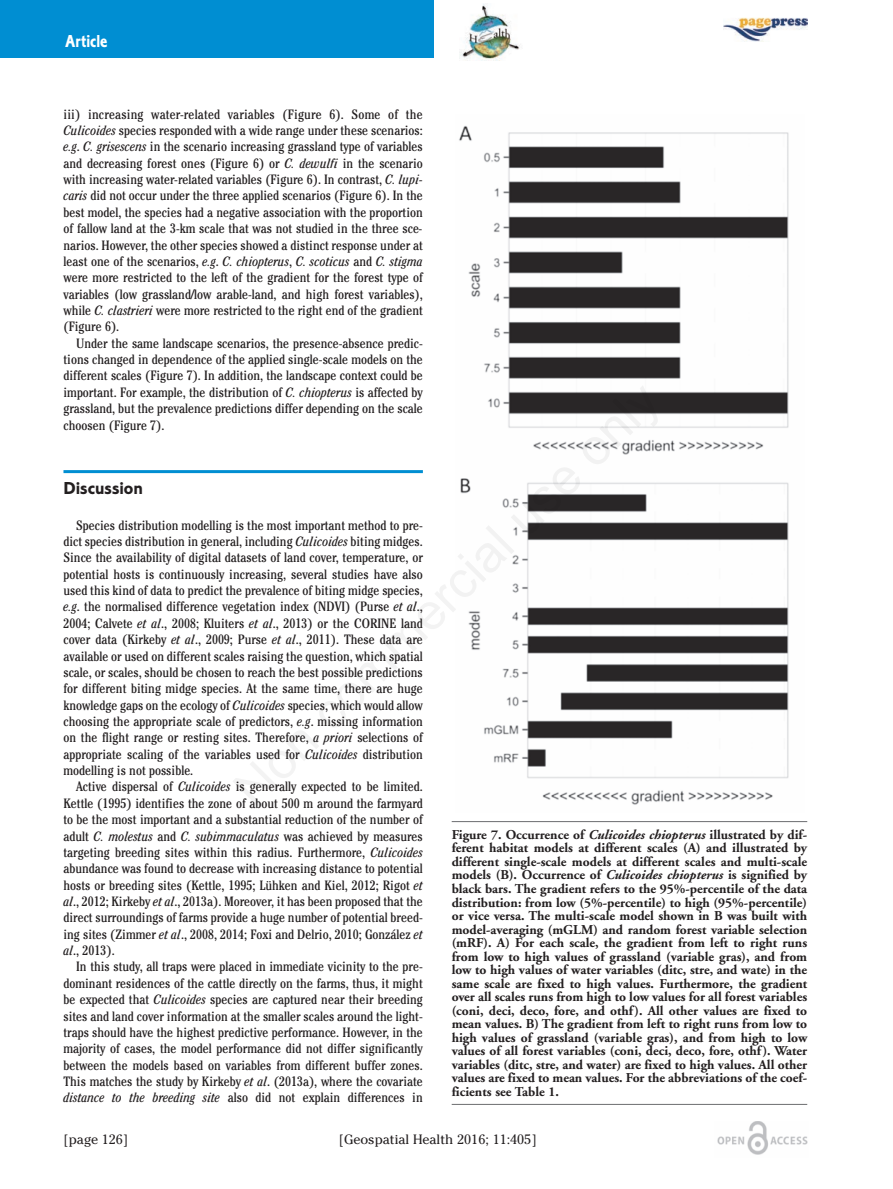
<style>
.page{position:relative;width:893px;height:1189px;background:#fff}
.page>*{position:absolute;margin:0;border:0;box-sizing:border-box;transform-origin:0 0}
.t1{font:18px "Corinthian Bold Plain";color:#231f20}
.t2{font:18px "Corinthian Bold Condensed Plain";color:#fff}
.t3{font:condensed 13.5px/16.4px "Cheltenham";color:#231f20;text-align:justify}
.t4{font:700 13.5px/13.5px "Adobe Garamond";color:#231f20;text-align:justify}
.t5{font:13.5px "Cheltenham";color:#231f20}
.s1{font-style:italic}
</style>
<div class="page">
<div style="left:0;top:0;width:433px;height:58px;background:#008ed2"></div>
<hr style="left:63px;top:470px;width:360px;height:3px;background:#008ed2">
<img style="left:717px;top:1121px;width:91px;height:34px">
<img style="left:723px;top:17px;width:84px;height:24px">
<img style="left:459px;top:4px;width:61px;height:56px">
<hr style="left:452px;top:821px;width:355px;height:1px;background:#6c6d70">
<hr style="left:452px;top:1104px;width:355px;height:1px;background:#6c6d70">
<img style="left:459px;top:126px;width:330px;height:679px">
<h1 class="t2" style="left:65px;top:35px;width:44px">Article</h1>
<p class="t3" style="left:63px;top:107px;width:361px">iii) increasing water-related variables (Figure 6). Some of the <span class="s1">Culicoides</span> species responded with a wide range under these scenarios: <span class="s1">e.g</span>. <span class="s1">C. grisescens</span> in the scenario increasing grassland type of variables and decreasing forest ones (Figure 6) or <span class="s1">C. dewulfi</span> in the scenario with increasing water-related variables (Figure 6). In contrast, <span class="s1">C. lupi&shy;caris</span> did not occur under the three applied scenarios (Figure 6). In the best model, the species had a negative association with the proportion of fallow land at the 3-km scale that was not studied in the three sce&shy;narios. However, the other species showed a distinct response under at least one of the scenarios, <span class="s1">e.g</span>. <span class="s1">C. chiopterus</span>, <span class="s1">C. scoticus</span> and <span class="s1">C. stigma </span>were more restricted to the left of the gradient for the forest type of variables (low grassland/low arable-land, and high forest variables), while <span class="s1">C. clastrieri</span> were more restricted to the right end of the gradient (Figure 6).</p>
<p class="t3" style="left:63px;top:336px;width:361px;text-indent:13px">Under the same landscape scenarios, the presence-absence predic&shy;tions changed in dependence of the applied single-scale models on the different scales (Figure 7). In addition, the landscape context could be important. For example, the distribution of <span class="s1">C. chiopterus</span> is affected by grassland, but the prevalence predictions differ depending on the scale choosen (Figure 7).</p>
<h1 class="t1" style="left:63px;top:482px;width:81px">Discussion</h1>
<p class="t3" style="left:63px;top:518px;width:361px;text-indent:13px">Species distribution modelling is the most important method to pre&shy;dict species distribution in general, including <span class="s1">Culicoides</span> biting midges.<br>Since the availability of digital datasets of land cover, temperature, or potential hosts is continuously increasing, several studies have also used this kind of data to predict the prevalence of biting midge species, <span class="s1">e.g</span>. the normalised difference vegetation index (NDVI) (Purse <span class="s1">et al</span>., 2004; Calvete <span class="s1">et al</span>., 2008; Kluiters <span class="s1">et al</span>., 2013) or the CORINE land cover data (Kirkeby <span class="s1">et al</span>., 2009; Purse <span class="s1">et al</span>., 2011). These data are available or used on different scales raising the question, which spatial scale, or scales, should be chosen to reach the best possible predictions for different biting midge species. At the same time, there are huge knowledge gaps on the ecology of <span class="s1">Culicoides</span> species, which would allow choosing the appropriate scale of predictors, <span class="s1">e.g</span>. missing information on the flight range or resting sites. Therefore, <span class="s1">a priori</span> selections of appropriate scaling of the variables used for <span class="s1">Culicoides</span> distribution modelling is not possible.</p>
<p class="t3" style="left:63px;top:780px;width:361px;text-indent:13px">Active dispersal of <span class="s1">Culicoides</span> is generally expected to be limited.<br>Kettle (1995) identifies the zone of about 500 m around the farmyard to be the most important and a substantial reduction of the number of adult <span class="s1">C. molestus</span> and <span class="s1">C. subimmaculatus</span> was achieved by measures targeting breeding sites within this radius. Furthermore, <span class="s1">Culicoides </span>abundance was found to decrease with increasing distance to potential hosts or breeding sites (Kettle, 1995; Lühken and Kiel, 2012; Rigot <span class="s1">et al</span>., 2012; Kirkeby <span class="s1">et al</span>., 2013a). Moreover, it has been proposed that the direct surroundings of farms provide a huge number of potential breed&shy;ing sites (Zimmer <span class="s1">et al</span>., 2008, 2014; Foxi and Delrio, 2010; González <span class="s1">et al</span>., 2013).</p>
<p class="t3" style="left:63px;top:960px;width:361px;text-indent:13px">In this study, all traps were placed in immediate vicinity to the pre&shy;dominant residences of the cattle directly on the farms, thus, it might be expected that <span class="s1">Culicoides</span> species are captured near their breeding sites and land cover information at the smaller scales around the light&shy;traps should have the highest predictive performance. However, in the majority of cases, the model performance did not differ significantly between the models based on variables from different buffer zones.<br>This matches the study by Kirkeby <span class="s1">et al</span>. (2013a), where the covariate <span class="s1">distance to the breeding site</span> also did not explain differences in</p>
<p class="t4" style="left:452px;top:829px;width:357px">Figure 7. Occurrence of <span class="s1">Culicoides chiopterus</span> illustrated by dif&shy;ferent habitat models at different scales (A) and illustrated by different single-scale models at different scales and multi-scale models (B). Occurrence of <span class="s1">Culicoides chiopterus</span> is signified by black bars. The gradient refers to the 95%-percentile of the data distribution: from low (5%-percentile) to high (95%-percentile) or vice versa. The multi-scale model shown in B was built with model-averaging (mGLM) and random forest variable selection (mRF). A) For each scale, the gradient from left to right runs from low to high values of grassland (variable gras), and from low to high values of water variables (ditc, stre, and wate) in the same scale are fixed to high values. Furthermore, the gradient over all scales runs from high to low values for all forest variables (coni, deci, deco, fore, and othf). All other values are fixed to mean values. B) The gradient from left to right runs from low to high values of grassland (variable gras), and from high to low values of all forest variables (coni, deci, deco, fore, othf). Water variables (ditc, stre, and water) are fixed to high values. All other values are fixed to mean values. For the abbreviations of the coef&shy;ficients see Table 1.</p>
<p class="t5" style="left:63px;top:1131px;width:66px">[page 126]</p>
<p class="t5" style="left:339px;top:1131px;width:199px">[Geospatial Health 2016; 11:405]</p>
</div>
